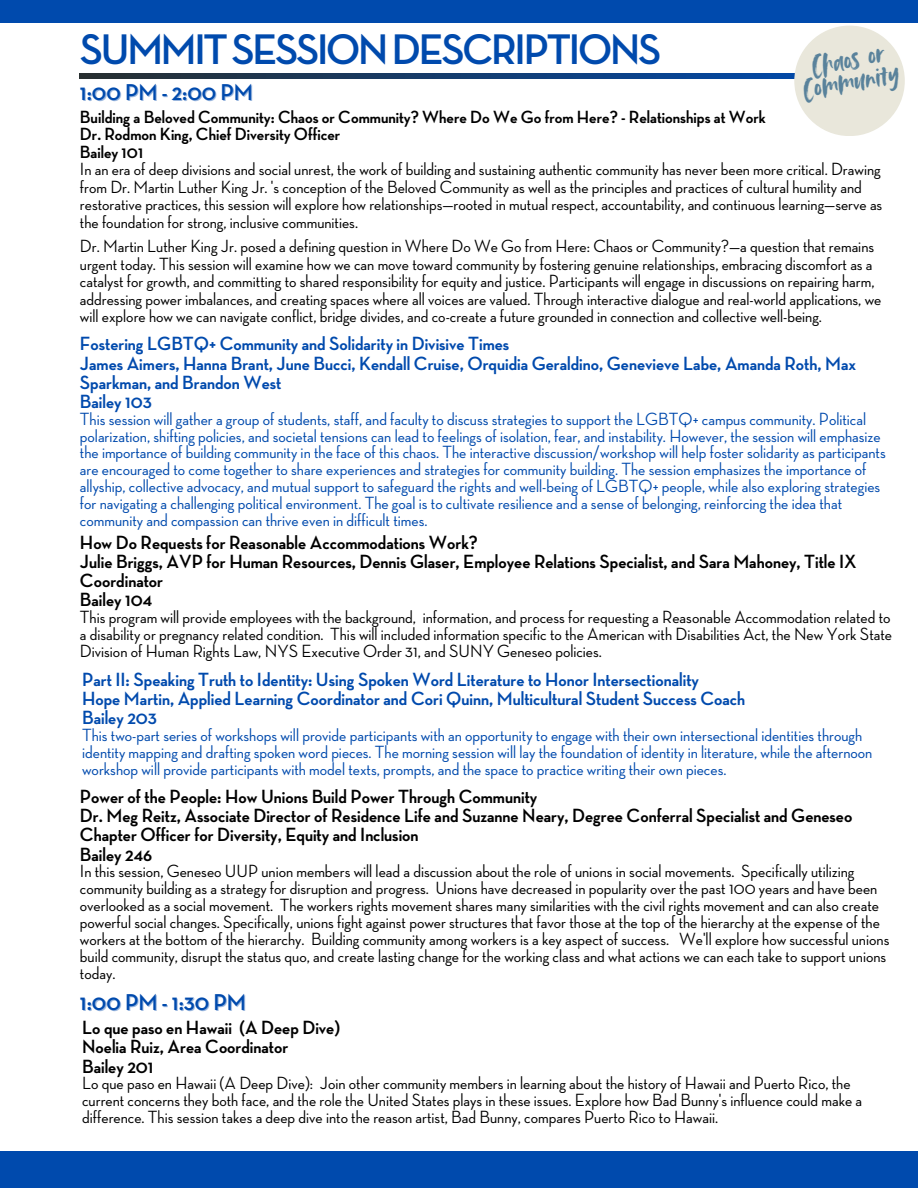
<style>
.page{position:relative;width:918px;height:1188px;background:#fff}
.page>*{position:absolute;margin:0;border:0;box-sizing:border-box;transform-origin:0 0}
.t1{font:700 43.65px "Neutraface Display";letter-spacing:-.05em;color:#004aad}
.t2{font:32.55px "Avallon Alt";color:#59829b}
.t3{font:700 23.4px "Neutraface Display";color:#004aad}
.t4{font:700 19.5px/19.2px "Neutraface Display";color:#000}
.t5{font:700 19.5px/19.2px "Neutraface Display";color:#004aad}
.t6{font:500 18px/16.8px "Neutraface Display";color:#000}
.t7{font:500 18px/16.8px "Neutraface Display";color:#004aad}
.t8{font:700 18px "Neutraface Display";color:#000}
</style>
<div class="page">
<div style="left:0;top:1151px;width:918px;height:37px;background:#004aad"></div>
<div style="left:0;top:0;width:918px;height:22px;background:#004aad"></div>
<svg style="left:80px;top:73px;width:715px;height:5px;background:#153b6a"></svg>
<div style="left:794px;top:26px;width:111px;height:110px;background:#e9e7db;border-radius:50%"></div>
<p class="t1" style="left:80px;top:30px;width:583px">SUMMITSESSIONDESCRIPTIONS</p>
<h2 class="t3" style="left:80px;top:82px;width:175px">1:00 PM - 2:00 PM</h2>
<h1 class="t8" style="left:80px;top:109px;width:687px">Building a Beloved Community: Chaos or Community? Where Do We Go from Here? - Relationships at Work</h1>
<h3 class="t8" style="left:80px;top:126px;width:262px">Dr. Rodmon King, Chief Diversity Officer</h3>
<p class="t8" style="left:80px;top:144px;width:65px">Bailey 101</p>
<p class="t6" style="left:80px;top:161px;width:804px;line-height:17.5px">In an era of deep divisions and social unrest, the work of building and sustaining authentic community has never been more critical. Drawing from Dr. Martin Luther King Jr. 's conception of the Beloved Community as well as the principles and practices of cultural humility and restorative practices, this session will explore how relationships—rooted in mutual respect, accountability, and continuous learning—serve as the foundation for strong, inclusive communities.</p>
<p class="t6" style="left:80px;top:238px;width:803px;line-height:17.5px">Dr. Martin Luther King Jr. posed a defining question in Where Do We Go from Here: Chaos or Community?—a question that remains urgent today. This session will examine how we can move toward community by fostering genuine relationships, embracing discomfort as a catalyst for growth, and committing to shared responsibility for equity and justice. Participants will engage in discussions on repairing harm, addressing power imbalances, and creating spaces where all voices are valued. Through interactive dialogue and real-world applications, we will explore how we can navigate conflict, bridge divides, and co-create a future grounded in connection and collective well-being.</p>
<p class="t5" style="left:80px;top:335px;width:431px">Fostering LGBTQ+ Community and Solidarity in Divisive Times</p>
<p class="t5" style="left:80px;top:354px;width:778px">James Aimers, Hanna Brant, June Bucci, Kendall Cruise, Orquidia Geraldino, Genevieve Labe, Amanda Roth, Max<br>Sparkman, and Brandon West</p>
<p class="t5" style="left:80px;top:393px;width:74px">Bailey 103</p>
<p class="t7" style="left:80px;top:411px;width:807px">This session will gather a group of students, staff, and faculty to discuss strategies to support the LGBTQ+ campus community. Political polarization, shifting policies, and societal tensions can lead to feelings of isolation, fear, and instability. However, the session will emphasize the importance of building community in the face of this chaos. The interactive discussion/workshop will help foster solidarity as participants are encouraged to come together to share experiences and strategies for community building. The session emphasizes the importance of allyship, collective advocacy, and mutual support to safeguard the rights and well-being of LGBTQ+ people, while also exploring strategies for navigating a challenging political environment. The goal is to cultivate resilience and a sense of belonging, reinforcing the idea that community and compassion can thrive even in difficult times.</p>
<p class="t4" style="left:80px;top:534px;width:399px">How Do Requests for Reasonable Accommodations Work?</p>
<p class="t4" style="left:80px;top:553px;width:778px">Julie Briggs, AVP for Human Resources, Dennis Glaser, Employee Relations Specialist, and Sara Mahoney, Title IX<br>Coordinator</p>
<p class="t4" style="left:80px;top:591px;width:74px">Bailey 104</p>
<p class="t6" style="left:80px;top:610px;width:814px;text-align:justify">This program will provide employees with the background, information, and process for requesting a Reasonable Accommodation related to a disability or pregnancy related condition. This will included information specific to the American with Disabilities Act, the New York State Division of Human Rights Law, NYS Executive Order 31, and SUNY Geneseo policies.</p>
<p class="t5" style="left:82px;top:671px;width:618px">Part II: Speaking Truth to Identity: Using Spoken Word Literature to Honor Intersectionality</p>
<p class="t5" style="left:82px;top:690px;width:665px">Hope Martin, Applied Learning Coordinator and Cori Quinn, Multicultural Student Success Coach</p>
<p class="t5" style="left:82px;top:709px;width:76px">Bailey 203</p>
<p class="t7" style="left:82px;top:727px;width:792px">This two-part series of workshops will provide participants with an opportunity to engage with their own intersectional identities through identity mapping and drafting spoken word pieces. The morning session will lay the foundation of identity in literature, while the afternoon workshop will provide participants with model texts, prompts, and the space to practice writing their own pieces.</p>
<p class="t4" style="left:80px;top:788px;width:459px">Power of the People: How Unions Build Power Through Community</p>
<p class="t4" style="left:80px;top:807px;width:774px">Dr. Meg Reitz, Associate Director of Residence Life and Suzanne Neary, Degree Conferral Specialist and Geneseo<br>Chapter Officer for Diversity, Equity and Inclusion</p>
<p class="t4" style="left:80px;top:846px;width:74px">Bailey 246</p>
<p class="t6" style="left:80px;top:864px;width:811px">In this session, Geneseo UUP union members will lead a discussion about the role of unions in social movements. Specifically utilizing community building as a strategy for disruption and progress. Unions have decreased in popularity over the past 100 years and have been overlooked as a social movement. The workers rights movement shares many similarities with the civil rights movement and can also create powerful social changes. Specifically, unions fight against power structures that favor those at the top of the hierarchy at the expense of the workers at the bottom of the hierarchy. Building community among workers is a key aspect of success. We'll explore how successful unions build community, disrupt the status quo, and create lasting change for the working class and what actions we can each take to support unions today.</p>
<p class="t2" style="left:808px;top:47px;width:75px;rotate:-10deg">Chaos or</p>
<p class="t2" style="left:799px;top:70px;width:100px;rotate:-10deg">Community</p>
<p class="t3" style="left:80px;top:992px;width:168px">1:00 PM - 1:30 PM</p>
<h3 class="t4" style="left:82px;top:1019px;width:260px">Lo que paso en Hawaii (A Deep Dive)</h3>
<p class="t4" style="left:82px;top:1038px;width:208px">Noelia Ruiz, Area Coordinator</p>
<p class="t4" style="left:82px;top:1058px;width:73px">Bailey 201</p>
<p class="t6" style="left:82px;top:1076px;width:782px">Lo que paso en Hawaii (A Deep Dive): Join other community members in learning about the history of Hawaii and Puerto Rico, the current concerns they both face, and the role the United States plays in these issues. Explore how Bad Bunny's influence could make a difference. This session takes a deep dive into the reason artist, Bad Bunny, compares Puerto Rico to Hawaii.</p>
</div>
